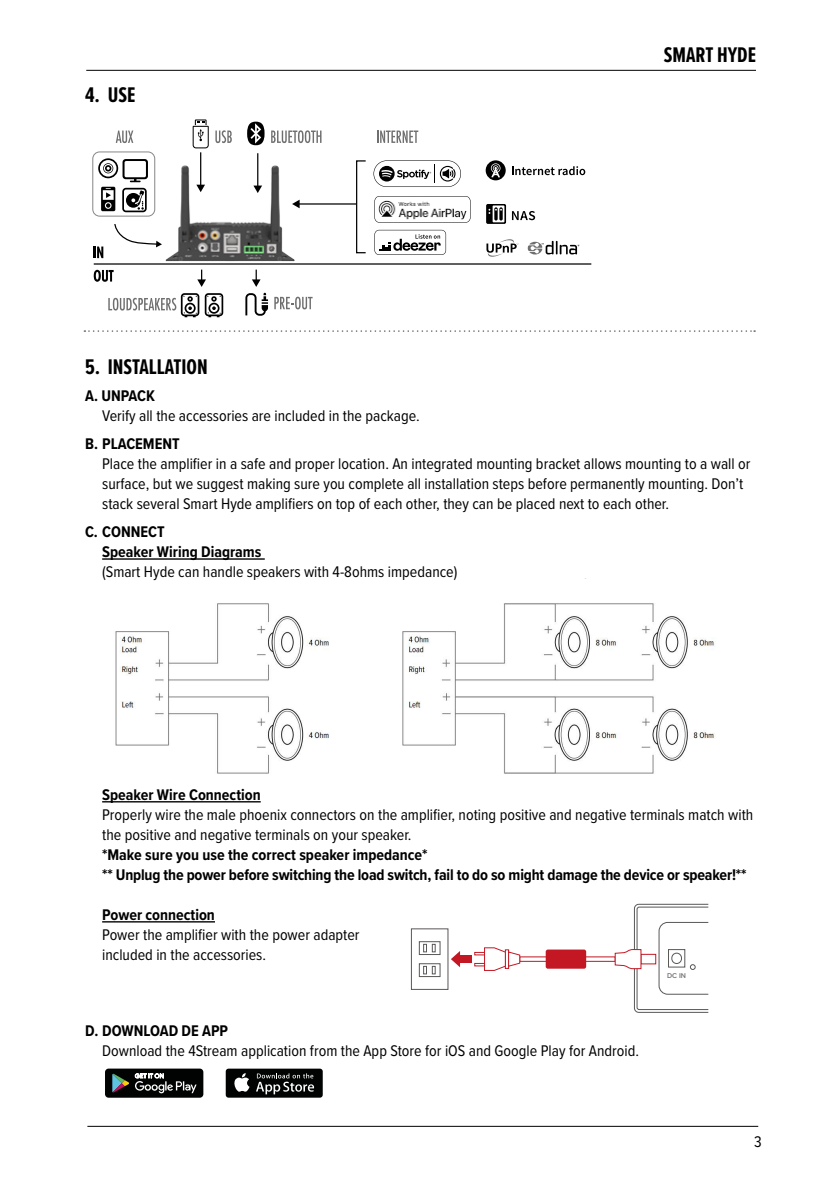
<style>
.page{position:relative;width:840px;height:1191px;background:#fff}
.page>*{position:absolute;margin:0;border:0;box-sizing:border-box;transform-origin:0 0}
.t1{font:700 22px "Proxima Nova Ex Cn";color:#000}
.t2{font:16px/20px "Proxima Nova Cond";color:#000}
.t3{font:700 16px/20px "Proxima Nova Cond";color:#000}
.t4{font:11px "Proxima Nova Cond";color:#000}
.t5{font:600 7.2px "Proxima Nova";color:#727171}
</style>
<div class="page">
<hr style="left:87px;top:1125px;width:670px;height:1px;background:#000">
<hr style="left:86px;top:70px;width:669px;height:1px;background:#000">
<hr style="left:102px;top:558px;width:162px;height:2px;background:#000">
<hr style="left:102px;top:801px;width:158px;height:1px;background:#000">
<hr style="left:102px;top:921px;width:113px;height:1px;background:#000">
<svg style="left:84px;top:330px;width:670px;height:2px"></svg>
<div style="left:411px;top:928px;width:37px;height:61px;border:1px solid #5a5757"></div>
<div style="left:418px;top:941px;width:22px;height:14px;border:1px solid #5a5757"></div>
<svg style="left:423px;top:944px;width:12px;height:8px"></svg>
<div style="left:418px;top:963px;width:22px;height:14px;border:1px solid #5a5757"></div>
<svg style="left:423px;top:966px;width:12px;height:8px"></svg>
<svg style="left:451px;top:951px;width:9px;height:16px"></svg>
<div style="left:459px;top:955px;width:12px;height:7px;background:#c31724"></div>
<svg style="left:614px;top:903px;width:94px;height:110px"></svg>
<svg style="left:474px;top:947px;width:46px;height:24px"></svg>
<div style="left:545px;top:949px;width:41px;height:19px;background:#c31724;border-radius:2px"></div>
<svg style="left:105px;top:1068px;width:98px;height:29px;background:#2d2f2e"></svg>
<div style="left:225px;top:1068px;width:97px;height:29px;background:#010202;border-radius:3px"></div>
<svg style="left:234px;top:1073px;width:15px;height:18px"></svg>
<svg style="left:256px;top:1073px;width:58px;height:21px"></svg>
<img style="left:165px;top:161px;width:130px;height:101px">
<svg style="left:374px;top:196px;width:96px;height:27px"></svg>
<svg style="left:373px;top:160px;width:87px;height:27px"></svg>
<svg style="left:485px;top:160px;width:20px;height:20px"></svg>
<svg style="left:490px;top:163px;width:10px;height:14px"></svg>
<svg style="left:215px;top:130px;width:17px;height:13px"></svg>
<svg style="left:271px;top:130px;width:50px;height:13px"></svg>
<svg style="left:274px;top:297px;width:38px;height:12px"></svg>
<svg style="left:377px;top:130px;width:41px;height:13px"></svg>
<svg style="left:98px;top:158px;width:50px;height:54px"></svg>
<svg style="left:116px;top:130px;width:17px;height:13px"></svg>
<svg style="left:94px;top:246px;width:9px;height:12px"></svg>
<svg style="left:94px;top:270px;width:20px;height:12px"></svg>
<div style="left:92px;top:152px;width:63px;height:64px;border:1px solid #868686;border-radius:7px"></div>
<svg style="left:245px;top:293px;width:23px;height:23px"></svg>
<svg style="left:205px;top:293px;width:18px;height:24px"></svg>
<svg style="left:108px;top:293px;width:91px;height:24px"></svg>
<svg style="left:374px;top:230px;width:72px;height:25px"></svg>
<svg style="left:511px;top:211px;width:24px;height:9px"></svg>
<svg style="left:512px;top:166px;width:73px;height:9px"></svg>
<svg style="left:486px;top:239px;width:32px;height:18px"></svg>
<svg style="left:527px;top:241px;width:52px;height:13px"></svg>
<svg style="left:114px;top:224px;width:48px;height:23px"></svg>
<svg style="left:247px;top:122px;width:17px;height:23px"></svg>
<div style="left:356px;top:160px;width:10px;height:93px;border:1px solid #000"></div>
<svg style="left:252px;top:270px;width:8px;height:17px"></svg>
<svg style="left:197px;top:270px;width:9px;height:17px"></svg>
<hr style="left:257px;top:153px;width:1px;height:34px;background:#000">
<svg style="left:253px;top:186px;width:9px;height:7px"></svg>
<hr style="left:298px;top:203px;width:58px;height:2px;background:#000">
<svg style="left:292px;top:200px;width:7px;height:8px"></svg>
<hr style="left:200px;top:152px;width:1px;height:34px;background:#000">
<svg style="left:196px;top:185px;width:9px;height:7px"></svg>
<svg style="left:192px;top:119px;width:17px;height:29px"></svg>
<svg style="left:486px;top:204px;width:19px;height:20px"></svg>
<svg style="left:492px;top:205px;width:12px;height:17px"></svg>
<svg style="left:488px;top:207px;width:14px;height:13px"></svg>
<hr style="left:94px;top:263px;width:497px;height:2px;background:#000">
<img style="left:115px;top:603px;width:600px;height:171px">
<h1 class="t1" style="left:85px;top:79px;width:52px">4. USE</h1>
<h1 class="t1" style="left:663px;top:38px;width:93px">SMART HYDE</h1>
<h1 class="t1" style="left:85px;top:350px;width:124px">5. INSTALLATION</h1>
<p class="t3" style="left:85px;top:386px;width:71px">A. UNPACK</p>
<p class="t2" style="left:102px;top:405px;width:319px">Verify all the accessories are included in the package.</p>
<p class="t3" style="left:85px;top:433px;width:96px">B. PLACEMENT</p>
<p class="t2" style="left:102px;top:453px;width:649px">Place the amplifier in a safe and proper location. An integrated mounting bracket allows mounting to a wall or surface, but we suggest making sure you complete all installation steps before permanently mounting. Don’t stack several Smart Hyde amplifiers on top of each other, they can be placed next to each other.</p>
<p class="t3" style="left:102px;top:521px;width:161px;text-indent:-17px">C. CONNECT<br>Speaker Wiring Diagrams</p>
<p class="t2" style="left:102px;top:561px;width:356px">(Smart Hyde can handle speakers with 4-8ohms impedance)</p>
<p class="t4" style="left:186px;top:564px;width:91px">Speaker wire Diagram</p>
<p class="t3" style="left:102px;top:784px;width:160px">Speaker Wire Connection</p>
<p class="t2" style="left:102px;top:803px;width:652px">Properly wire the male phoenix connectors on the amplifier, noting positive and negative terminals match with the positive and negative terminals on your speaker.</p>
<p class="t3" style="left:102px;top:844px;width:645px">*Make sure you use the correct speaker impedance*<br>** Unplug the power before switching the load switch, fail to do so might damage the device or speaker!**</p>
<p class="t3" style="left:102px;top:904px;width:114px">Power connection</p>
<p class="t2" style="left:102px;top:923px;width:259px">Power the amplifier with the power adapter included in the accessories.</p>
<p class="t3" style="left:85px;top:1019px;width:144px">D. DOWNLOAD DE APP</p>
<p class="t2" style="left:102px;top:1039px;width:538px">Download the 4Stream application from the App Store for iOS and Google Play for Android.</p>
<p class="t5" style="left:666px;top:969px;width:20px">DC IN</p>
<p class="t2" style="left:753px;top:1131px;width:9px">3</p>
</div>
